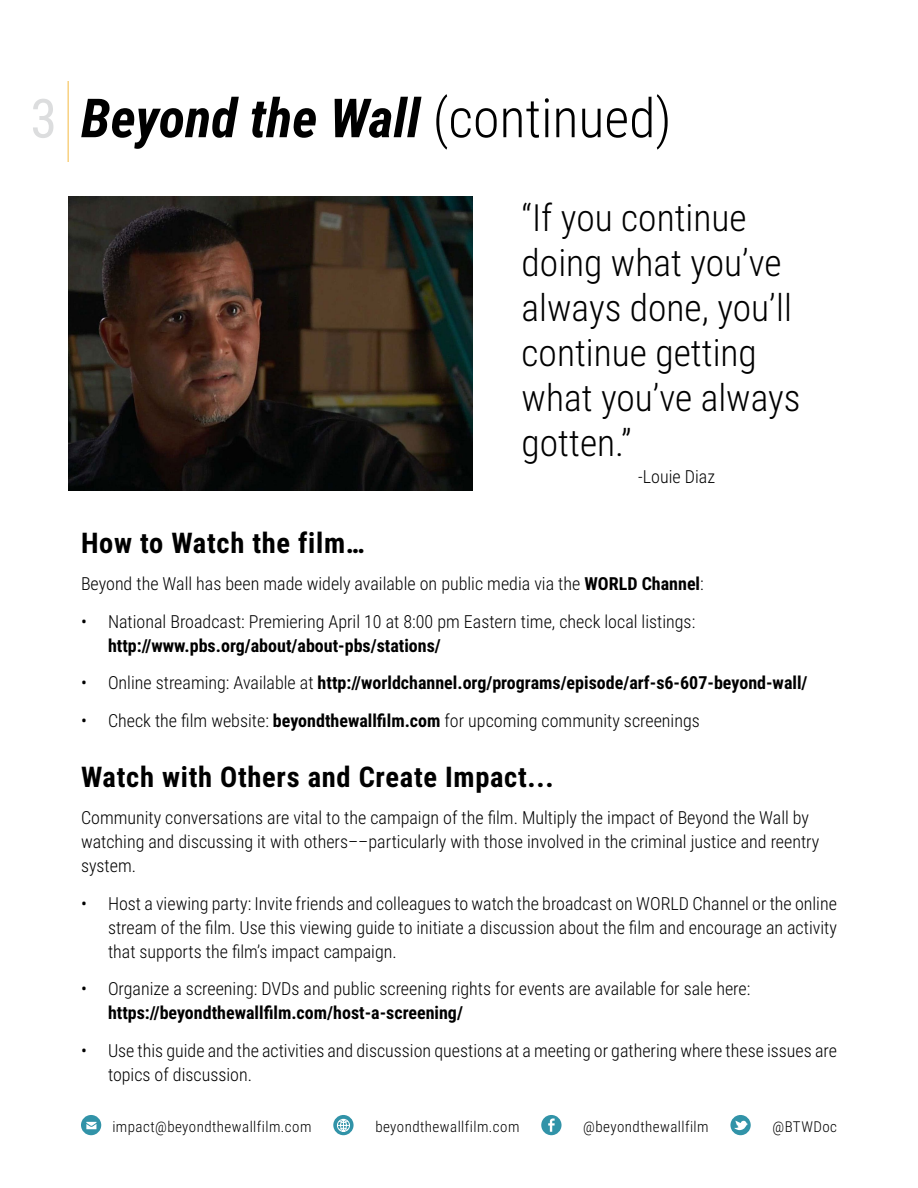
<style>
.page{position:relative;width:918px;height:1188px;background:#fff}
.page>*{position:absolute;margin:0;border:0;box-sizing:border-box;transform-origin:0 0}
.t1{font:italic 700 54px "Roboto Condensed";color:#000}
.t2{font:300 37.5px/45px "Roboto Condensed";color:#000}
.t3{font:700 28.5px "Roboto Condensed";letter-spacing:.025em;color:#000}
.t4{font:300 18px/24px "Roboto Condensed";color:#000}
.t5{font:700 18px "Roboto Condensed";color:#000}
.t6{font:300 15px "Roboto Condensed";letter-spacing:.03em;color:#000}
.s1{font-weight:400;font-style:normal;color:#dcddde}
.s2{font-weight:300;font-style:normal}
.s3{font-weight:700}
.s4{font-weight:300}
</style>
<div class="page">
<svg style="left:81px;top:1115px;width:20px;height:20px"></svg>
<svg style="left:86px;top:1122px;width:10px;height:7px"></svg>
<div style="left:333px;top:1115px;width:21px;height:20px;background:#3193a8;border-radius:50%"></div>
<svg style="left:337px;top:1118px;width:13px;height:14px"></svg>
<div style="left:541px;top:1115px;width:21px;height:20px;background:#3193a8;border-radius:50%"></div>
<svg style="left:548px;top:1118px;width:7px;height:14px"></svg>
<div style="left:730px;top:1115px;width:21px;height:20px;background:#3193a8;border-radius:50%"></div>
<svg style="left:734px;top:1121px;width:14px;height:9px"></svg>
<hr style="left:68px;top:81px;width:1px;height:81px;background:#f5ba42">
<img style="left:69px;top:197px;width:403px;height:293px">
<h1 class="t1" style="left:30px;top:80px;width:643px"><span class="s1">3</span> Beyond the Wall <span class="s2">(continued)</span></h1>
<h2 class="t2" style="left:522px;top:194px;width:280px">“If you continue doing what you’ve always done, you’ll continue getting what you’ve always gotten.”</h2>
<p class="t4" style="left:638px;top:464px;width:78px">-Louie Diaz</p>
<h3 class="t3" style="left:81px;top:523px;width:285px">How to Watch the film…</h3>
<p class="t4" style="left:81px;top:571px;width:624px">Beyond the Wall has been made widely available on public media via the <span class="s3">WORLD Channel</span>:</p>
<p class="t4" style="left:81px;top:609px;width:616px">• National Broadcast: Premiering April 10 at 8:00 pm Eastern time, check local listings:</p>
<p class="t5" style="left:108px;top:633px;width:334px">http://www.pbs.org/about/about-pbs/stations/</p>
<p class="t5" style="left:81px;top:670px;width:728px"><span class="s4">• Online streaming: Available at</span> http://worldchannel.org/programs/episode/arf-s6-607-beyond-wall/</p>
<p class="t4" style="left:81px;top:708px;width:620px">• Check the film website: <span class="s3">beyondthewallfilm.com</span> for upcoming community screenings</p>
<h3 class="t3" style="left:81px;top:757px;width:474px">Watch with Others and Create Impact...</h3>
<p class="t4" style="left:81px;top:805px;width:740px">Community conversations are vital to the campaign of the film. Multiply the impact of Beyond the Wall by watching and discussing it with others––particularly with those involved in the criminal justice and reentry system.</p>
<p class="t4" style="left:108px;top:891px;width:730px;text-align:justify;text-indent:-27px">• Host a viewing party: Invite friends and colleagues to watch the broadcast on WORLD Channel or the online stream of the film. Use this viewing guide to initiate a discussion about the film and encourage an activity that supports the film’s impact campaign.</p>
<p class="t4" style="left:81px;top:976px;width:671px">• Organize a screening: DVDs and public screening rights for events are available for sale here:</p>
<p class="t5" style="left:108px;top:1000px;width:356px">https://beyondthewallfilm.com/host-a-screening/</p>
<p class="t4" style="left:108px;top:1038px;width:731px;text-indent:-27px">• Use this guide and the activities and discussion questions at a meeting or gathering where these issues are topics of discussion.</p>
<p class="t6" style="left:112px;top:1116px;width:201px">impact@beyondthewallfilm.com</p>
<p class="t6" style="left:375px;top:1116px;width:146px">beyondthewallfilm.com</p>
<p class="t6" style="left:583px;top:1116px;width:127px">@beyondthewallfilm</p>
<p class="t6" style="left:772px;top:1116px;width:66px">@BTWDoc</p>
</div>
